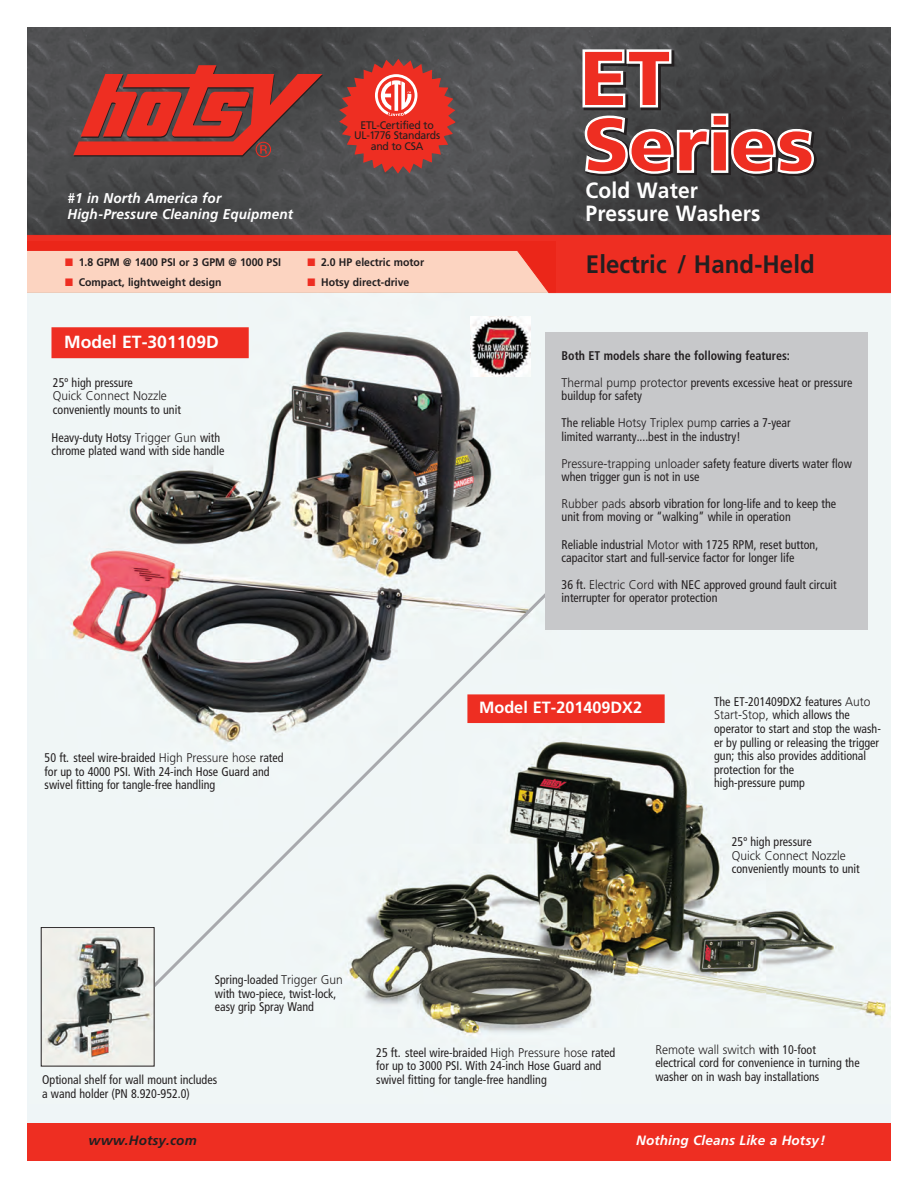
<style>
.page{position:relative;width:918px;height:1188px;background:#fff}
.page>*{position:absolute;margin:0;border:0;box-sizing:border-box;transform-origin:0 0}
.t1{font:700 25.2px "Frutiger LT Std";letter-spacing:.005em;color:#231f20;scale:.95 1}
.t2{font:700 22.05px/22.5px "Frutiger LT Std";letter-spacing:.005em;color:#fff;scale:.95 1}
.t3{font:700 17.55px "Frutiger LT Std";color:#fff}
.t4{font:700 16.2px "Frutiger LT Std";color:#fff}
.t5{font:italic 700 14.1px/16.5px "Frutiger LT Std";letter-spacing:.01em;color:#fff;scale:.95 1}
.t6{font:italic 700 13.5px "Frutiger LT Std";letter-spacing:.01em;color:#fff}
.t7{font:italic 700 13.5px "Frutiger LT Std";letter-spacing:.01em;color:#231f20}
.t8{font:condensed 12.6px/13.5px "Frutiger";color:#231f20;scale:.95 1}
.t9{font:700 condensed 12.6px "Frutiger LT Std";color:#231f20;scale:.95 1}
.t10{font:300 12.6px "Frutiger";color:#231f20;scale:.95 1}
.t11{font:700 10.95px "Frutiger LT Std";color:#231f20;scale:.95 1}
.t12{font:10.95px/10.5px "Frutiger LT Std";letter-spacing:-.025em;color:#231f20;text-align:center;scale:.95 1}
.s1{color:#ee2e22}
.s2{font-weight:300;font-stretch:normal}
</style>
<div class="page">
<div style="left:27px;top:293px;width:864px;height:833px;background:#eff5f7"></div>
<img style="left:40px;top:316px;width:847px;height:751px">
<img style="left:27px;top:27px;width:864px;height:207px">
<svg style="left:582px;top:49px;width:235px;height:127px;background:#835451"></svg>
<div style="left:28px;top:1123px;width:863px;height:38px;background:#ee2e22"></div>
<svg style="left:27px;top:234px;width:864px;height:60px;background:#e8352a"></svg>
<svg style="left:73px;top:65px;width:250px;height:92px;background:#a23933"></svg>
<svg style="left:339px;top:59px;width:117px;height:114px;background:#bc443d"></svg>
<img style="left:471px;top:316px;width:60px;height:60px">
<svg style="left:27px;top:242px;width:529px;height:51px;background:#f8af9d"></svg>
<svg style="left:130px;top:379px;width:631px;height:631px"></svg>
<div style="left:51px;top:327px;width:198px;height:31px;background:#ee2e22;border:2px solid #ee2e22"></div>
<div style="left:467px;top:694px;width:198px;height:29px;background:#ee2e22;border:2px solid #ee2e22"></div>
<div style="left:545px;top:332px;width:323px;height:297px;background:#c7c8ca"></div>
<img style="left:43px;top:929px;width:109px;height:135px">
<p class="t12" style="left:354px;top:120px;width:92px">ETL-Certified to<br>UL-1776 Standards and to CSA</p>
<p class="t5" style="left:68px;top:190px;width:239px">#1 in North America for<br>High-Pressure Cleaning Equipment</p>
<p class="t11" style="left:65px;top:256px;width:229px"><span class="s1">■</span> 1.8 GPM @ 1400 PSI or 3 GPM @ 1000 PSI</p>
<p class="t11" style="left:65px;top:276px;width:166px"><span class="s1">■</span> Compact, lightweight design</p>
<p class="t11" style="left:308px;top:256px;width:124px"><span class="s1">■</span> 2.0 HP electric motor</p>
<p class="t11" style="left:308px;top:276px;width:109px"><span class="s1">■</span> Hotsy direct-drive</p>
<h3 class="t3" style="left:64px;top:331px;width:156px">Model ET-301109D</h3>
<p class="t8" style="left:53px;top:376px;width:86px">25º high pressure</p>
<p class="t10" style="left:53px;top:389px;width:122px">Quick Connect Nozzle</p>
<p class="t8" style="left:53px;top:403px;width:136px">conveniently mounts to unit</p>
<p class="t8" style="left:51px;top:431px;width:184px">Heavy-duty Hotsy <span class="s2">Trigger Gun</span> with chrome plated wand with side handle</p>
<p class="t8" style="left:45px;top:751px;width:253px">50 ft. steel wire-braided <span class="s2">High Pressure hose</span> rated for up to 4000 PSI. With 24-inch Hose Guard and swivel fitting for tangle-free handling</p>
<p class="t8" style="left:215px;top:973px;width:136px">Spring-loaded <span class="s2">Trigger Gun </span>with two-piece, twist-lock, easy grip Spray Wand</p>
<h2 class="t2" style="left:586px;top:179px;width:186px">Cold Water<br>Pressure Washers</h2>
<h1 class="t1" style="left:586px;top:250px;width:243px">Electric / Hand-Held</h1>
<p class="t9" style="left:562px;top:348px;width:242px">Both ET models share the following features:</p>
<p class="t8" style="left:562px;top:375px;width:308px"><span class="s2">Thermal pump protector</span> prevents excessive heat or pressure buildup for safety</p>
<p class="t8" style="left:562px;top:416px;width:243px">The reliable <span class="s2">Hotsy Triplex pump</span> carries a 7-year limited warranty....best in the industry!</p>
<p class="t8" style="left:562px;top:456px;width:307px"><span class="s2">Pressure-trapping unloader</span> safety feature diverts water flow when trigger gun is not in use</p>
<p class="t8" style="left:562px;top:497px;width:291px"><span class="s2">Rubber pads</span> absorb vibration for long-life and to keep the unit from moving or “walking” while in operation</p>
<p class="t8" style="left:562px;top:537px;width:272px">Reliable industrial <span class="s2">Motor</span> with 1725 RPM, reset button, capacitor start and full-service factor for longer life</p>
<p class="t8" style="left:562px;top:578px;width:291px">36 ft. <span class="s2">Electric Cord</span> with NEC approved ground fault circuit interrupter for operator protection</p>
<p class="t4" style="left:479px;top:698px;width:165px">Model ET-201409DX2</p>
<p class="t8" style="left:714px;top:695px;width:177px">The ET-201409DX2 features <span class="s2">Auto<br>Start-Stop,</span> which allows the operator to start and stop the wash&shy;er by pulling or releasing the trigger gun; this also provides additional protection for the<br>high-pressure pump</p>
<p class="t8" style="left:732px;top:835px;width:86px">25º high pressure</p>
<p class="t10" style="left:732px;top:848px;width:122px">Quick Connect Nozzle</p>
<p class="t8" style="left:732px;top:862px;width:136px">conveniently mounts to unit</p>
<p class="t8" style="left:42px;top:1073px;width:186px">Optional shelf for wall mount includes a wand holder (PN 8.920-952.0)</p>
<p class="t8" style="left:376px;top:1046px;width:253px">25 ft. steel wire-braided <span class="s2">High Pressure hose</span> rated for up to 3000 PSI. With 24-inch Hose Guard and swivel fitting for tangle-free handling</p>
<p class="t8" style="left:655px;top:1043px;width:217px"><span class="s2">Remote wall switch</span> with 10-foot electrical cord for convenience in turning the washer on in wash bay installations</p>
<p class="t7" style="left:89px;top:1132px;width:110px">www.Hotsy.com</p>
<p class="t6" style="left:636px;top:1132px;width:191px">Nothing Cleans Like a Hotsy!</p>
</div>
